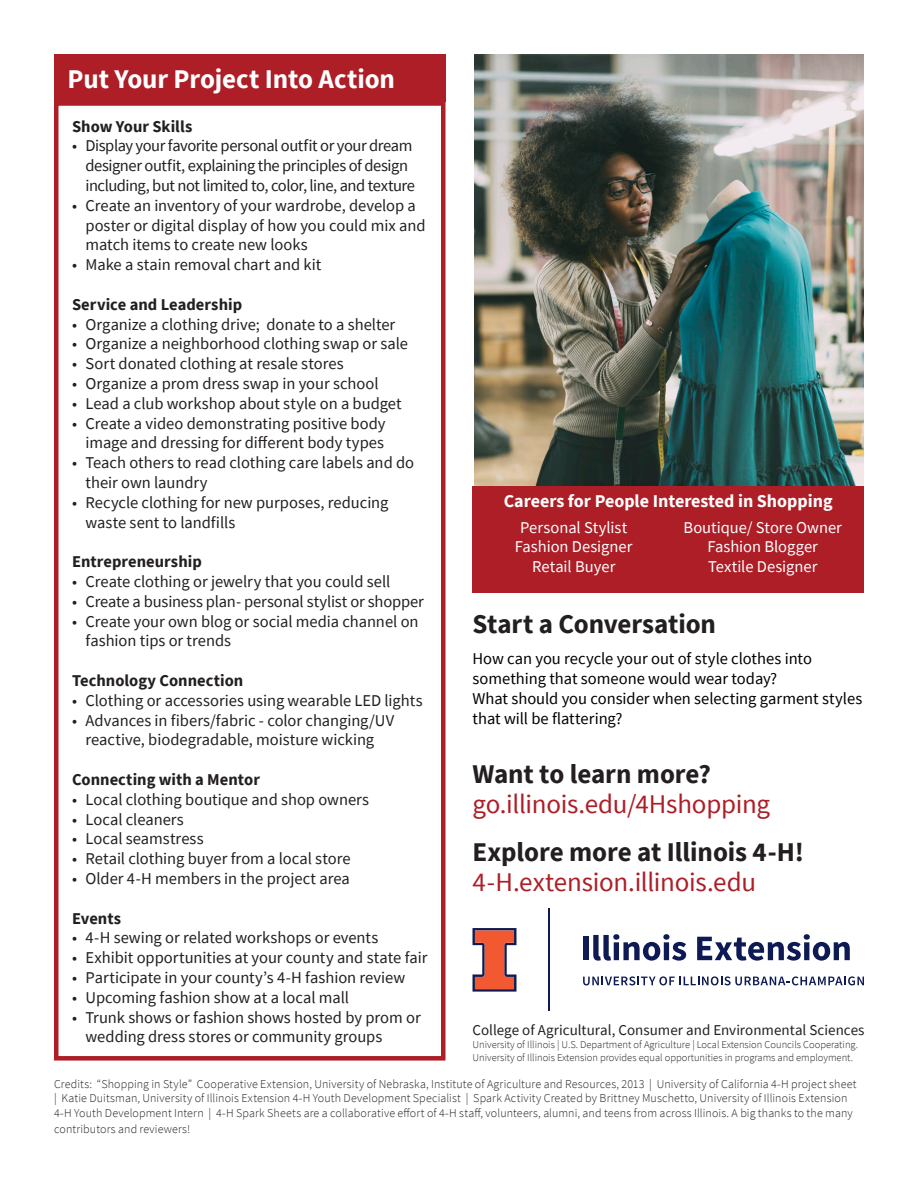
<style>
.page{position:relative;width:918px;height:1188px;background:#fff}
.page>*{position:absolute;margin:0;border:0;box-sizing:border-box;transform-origin:0 0}
.t1{font:700 27px "Source Sans Pro";letter-spacing:-.005em;color:#231f20}
.t2{font:27px "Source Sans Pro";letter-spacing:-.01em;color:#ad1e27}
.t3{font:700 27px "Source Sans Pro";letter-spacing:-.005em;color:#fff}
.t4{font:700 18px "Source Sans Pro";color:#fff}
.t5{font:16.5px/19.8px "Source Sans Pro";letter-spacing:-.005em;color:#231f20}
.t6{font:16.5px/19.8px "Source Sans Pro";letter-spacing:-.005em;color:#000}
.t7{font:16.5px/19.8px "Source Sans Pro";letter-spacing:-.03em;color:#231f20}
.t8{font:700 16.5px "Source Sans Pro";letter-spacing:.005em;color:#231f20}
.t9{font:16.5px "Source Sans Pro";color:#fff}
.t10{font:15px "Source Sans Pro";color:#231f20}
.t11{font:300 12px/14.4px "Source Sans Pro";letter-spacing:.01em;color:#231f20}
.t12{font:300 10.5px/12.6px "Source Sans Pro";color:#231f20}
</style>
<div class="page">
<img style="left:475px;top:54px;width:389px;height:432px">
<div style="left:54px;top:101px;width:392px;height:960px;border:4px solid #ad1e27"></div>
<div style="left:472px;top:486px;width:392px;height:107px;background:#ad1e27"></div>
<div style="left:54px;top:54px;width:392px;height:48px;background:#ad1e27"></div>
<svg style="left:473px;top:928px;width:43px;height:64px"></svg>
<hr style="left:548px;top:909px;width:2px;height:102px;background:#0d1a54">
<div style="left:583px;top:937px;width:5px;height:23px;background:#0d1a54"></div>
<svg style="left:593px;top:934px;width:93px;height:27px"></svg>
<svg style="left:697px;top:934px;width:153px;height:27px"></svg>
<svg style="left:583px;top:976px;width:281px;height:9px"></svg>
<p class="t3" style="left:68px;top:61px;width:329px">Put Your Project Into Action</p>
<p class="t8" style="left:72px;top:115px;width:122px">Show Your Skills</p>
<p class="t7" style="left:86px;top:136px;width:331px;text-indent:-14px">• Display your favorite personal outfit or your dream designer outfit, explaining the principles of design including, but not limited to, color, line, and texture</p>
<p class="t5" style="left:86px;top:195px;width:342px;text-indent:-14px">• Create an inventory of your wardrobe, develop a poster or digital display of how you could mix and match items to create new looks</p>
<p class="t5" style="left:72px;top:255px;width:251px">• Make a stain removal chart and kit</p>
<p class="t8" style="left:72px;top:293px;width:172px">Service and Leadership</p>
<p class="t5" style="left:72px;top:314px;width:325px">• Organize a clothing drive; donate to a shelter</p>
<p class="t5" style="left:72px;top:334px;width:338px">• Organize a neighborhood clothing swap or sale</p>
<p class="t5" style="left:72px;top:354px;width:273px">• Sort donated clothing at resale stores</p>
<p class="t5" style="left:72px;top:374px;width:308px">• Organize a prom dress swap in your school</p>
<p class="t5" style="left:72px;top:393px;width:331px">• Lead a club workshop about style on a budget</p>
<p class="t5" style="left:72px;top:413px;width:315px;text-align:right">• Create a video demonstrating positive body image and dressing for different body types</p>
<p class="t5" style="left:86px;top:453px;width:330px;text-indent:-14px">• Teach others to read clothing care labels and do their own laundry</p>
<p class="t5" style="left:86px;top:492px;width:305px;text-indent:-14px">• Recycle clothing for new purposes, reducing waste sent to landfills</p>
<p class="t8" style="left:72px;top:551px;width:131px">Entrepreneurship</p>
<p class="t5" style="left:72px;top:572px;width:320px">• Create clothing or jewelry that you could sell</p>
<p class="t5" style="left:72px;top:591px;width:353px">• Create a business plan- personal stylist or shopper</p>
<p class="t5" style="left:86px;top:611px;width:335px;text-indent:-14px">• Create your own blog or social media channel on fashion tips or trends</p>
<p class="t8" style="left:72px;top:669px;width:173px">Technology Connection</p>
<p class="t5" style="left:72px;top:690px;width:352px">• Clothing or accessories using wearable LED lights</p>
<p class="t5" style="left:72px;top:710px;width:324px;text-align:center">• Advances in fibers/fabric - color changing/UV reactive, biodegradable, moisture wicking</p>
<p class="t8" style="left:72px;top:768px;width:190px">Connecting with a Mentor</p>
<p class="t5" style="left:72px;top:789px;width:299px">• Local clothing boutique and shop owners</p>
<p class="t5" style="left:72px;top:809px;width:113px">• Local cleaners</p>
<p class="t5" style="left:72px;top:829px;width:133px">• Local seamstress</p>
<p class="t5" style="left:72px;top:849px;width:280px">• Retail clothing buyer from a local store</p>
<p class="t5" style="left:72px;top:869px;width:279px">• Older 4-H members in the project area</p>
<p class="t8" style="left:72px;top:907px;width:51px">Events</p>
<p class="t5" style="left:72px;top:928px;width:308px">• 4-H sewing or related workshops or events</p>
<p class="t5" style="left:72px;top:948px;width:357px">• Exhibit opportunities at your county and state fair</p>
<p class="t5" style="left:72px;top:968px;width:335px">• Participate in your county’s 4-H fashion review</p>
<p class="t5" style="left:72px;top:987px;width:278px">• Upcoming fashion show at a local mall</p>
<p class="t5" style="left:86px;top:1007px;width:337px;text-indent:-14px">• Trunk shows or fashion shows hosted by prom or wedding dress stores or community groups</p>
<p class="t4" style="left:504px;top:489px;width:330px">Careers for People Interested in Shopping</p>
<p class="t9" style="left:520px;top:517px;width:109px">Personal Stylist</p>
<p class="t9" style="left:515px;top:536px;width:119px">Fashion Designer</p>
<p class="t9" style="left:532px;top:556px;width:85px">Retail Buyer</p>
<p class="t9" style="left:684px;top:517px;width:160px">Boutique/ Store Owner</p>
<p class="t9" style="left:708px;top:536px;width:112px">Fashion Blogger</p>
<p class="t9" style="left:708px;top:556px;width:111px">Textile Designer</p>
<p class="t1" style="left:472px;top:605px;width:245px">Start a Conversation</p>
<p class="t6" style="left:472px;top:649px;width:341px">How can you recycle your out of style clothes into something that someone would wear today?</p>
<p class="t6" style="left:472px;top:688px;width:391px">What should you consider when selecting garment styles that will be flattering?</p>
<p class="t1" style="left:472px;top:756px;width:240px">Want to learn more?</p>
<p class="t2" style="left:472px;top:787px;width:299px">go.illinois.edu/4Hshopping</p>
<p class="t1" style="left:472px;top:834px;width:333px">Explore more at Illinois 4-H!</p>
<p class="t2" style="left:472px;top:865px;width:285px">4-H.extension.illinois.edu</p>
<p class="t10" style="left:472px;top:1020px;width:394px">College of Agricultural, Consumer and Environmental Sciences</p>
<p class="t12" style="left:472px;top:1038px;width:387px">University of Illinois | U.S. Department of Agriculture | Local Extension Councils Cooperating.<br>University of Illinois Extension provides equal opportunities in programs and employment.</p>
<p class="t11" style="left:54px;top:1077px;width:804px">Credits: “Shopping in Style” Cooperative Extension, University of Nebraska, Institute of Agriculture and Resources, 2013 | University of California 4-H project sheet | Katie Duitsman, University of Illinois Extension 4-H Youth Development Specialist | Spark Activity Created by Brittney Muschetto, University of Illinois Extension<br>4-H Youth Development Intern | 4-H Spark Sheets are a collaborative effort of 4-H staff, volunteers, alumni, and teens from across Illinois. A big thanks to the many</p>
<p class="t11" style="left:54px;top:1122px;width:138px">contributors and reviewers!</p>
</div>
